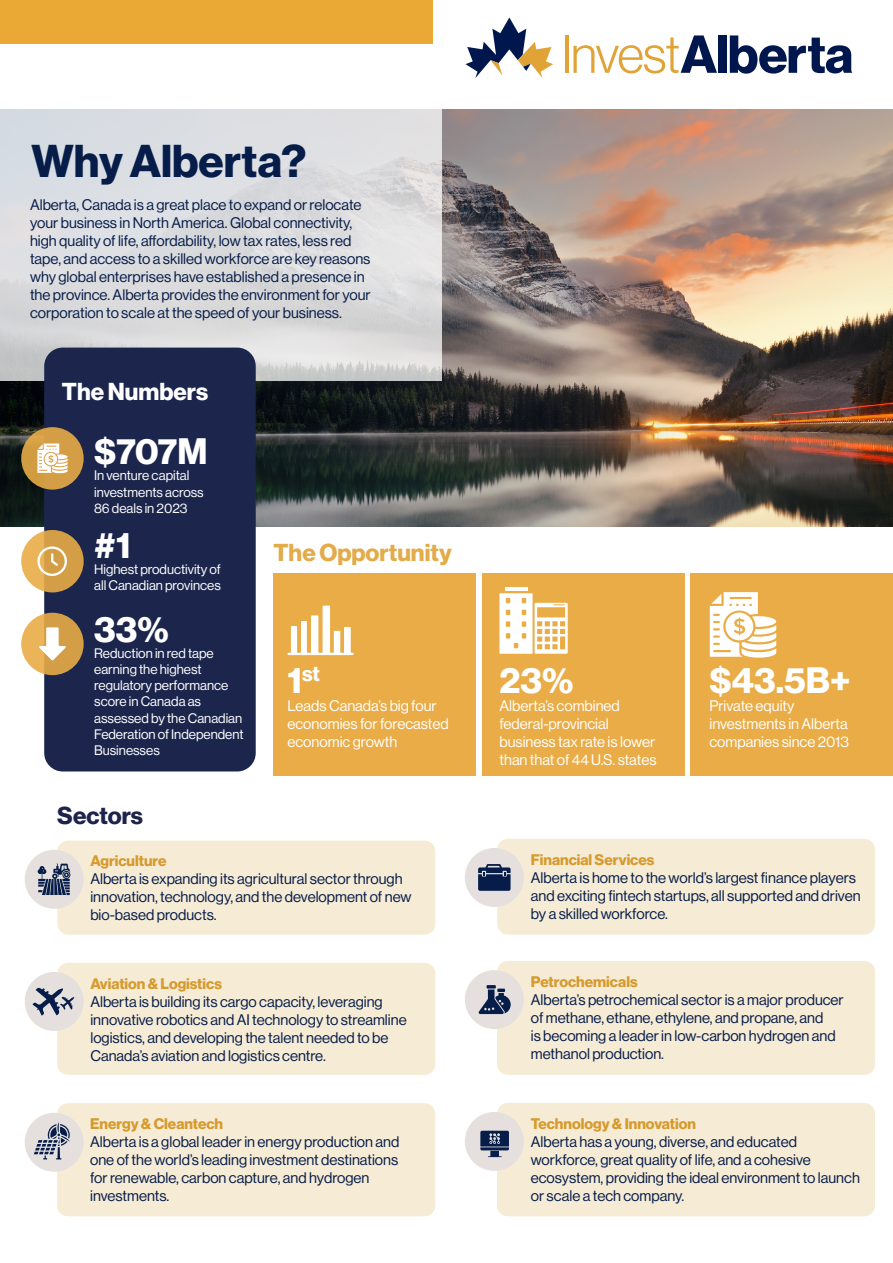
<style>
.page{position:relative;width:893px;height:1263px;background:#fff}
.page>*{position:absolute;margin:0;border:0;box-sizing:border-box;transform-origin:0 0}
.t1{font:45px "N Haas Grotesk DS Pro 75 Bd";color:#071d49}
.t2{font:36px "N Haas Grotesk DS Pro 75 Bd";color:#fff}
.t3{font:24px "N Haas Grotesk DS Pro 75 Bd";color:#e3ab49}
.t4{font:24px "N Haas Grotesk DS Pro 75 Bd";color:#fff}
.t5{font:24px "N Haas Grotesk DS Pro 75 Bd";color:#1d234a}
.t6{font:21px "N Haas Grotesk DS Pro 75 Bd";color:#fff}
.t7{font:15px/18px "N Haas Grotesk DS Pro 55 Rg";color:#071d49}
.t8{font:15px/18px "N Haas Grotesk DS Pro 55 Rg";color:#fff}
.t9{font:15px "N Haas Grotesk DS Pro 75 Bd";color:#d69a2d}
.t10{font:13.5px/16.2px "N Haas Grotesk DS Pro 55 Rg";color:#fff}
.s1{font-size:36px}
</style>
<div class="page">
<img style="left:0;top:109px;width:893px;height:417px">
<svg style="left:0;top:109px;width:442px;height:272px;background:#dadbde"></svg>
<div style="left:44px;top:348px;width:212px;height:423px;background:#1c264d;border-radius:19px"></div>
<div style="left:21px;top:427px;width:63px;height:63px;background:#d49e46;border-radius:50%"></div>
<svg style="left:37px;top:443px;width:31px;height:31px"></svg>
<div style="left:57px;top:840px;width:378px;height:95px;background:#f6ebd5;border-radius:11px"></div>
<div style="left:57px;top:963px;width:378px;height:112px;background:#f6ebd5;border-radius:11px"></div>
<div style="left:57px;top:1103px;width:378px;height:113px;background:#f6ebd5;border-radius:11px"></div>
<div style="left:497px;top:839px;width:378px;height:96px;background:#f6ebd5;border-radius:11px"></div>
<div style="left:497px;top:961px;width:378px;height:114px;background:#f6ebd5;border-radius:11px"></div>
<div style="left:497px;top:1103px;width:378px;height:113px;background:#f6ebd5;border-radius:11px"></div>
<div style="left:25px;top:972px;width:59px;height:59px;background:#e5e0de;border-radius:50%"></div>
<svg style="left:32px;top:987px;width:42px;height:29px"></svg>
<div style="left:25px;top:1113px;width:59px;height:59px;background:#e5e0de;border-radius:50%"></div>
<svg style="left:34px;top:1122px;width:36px;height:37px"></svg>
<div style="left:465px;top:848px;width:59px;height:59px;background:#e5e0de;border-radius:50%"></div>
<svg style="left:478px;top:864px;width:33px;height:27px"></svg>
<div style="left:465px;top:970px;width:59px;height:59px;background:#e5e0de;border-radius:50%"></div>
<svg style="left:479px;top:985px;width:32px;height:29px"></svg>
<svg style="left:21px;top:530px;width:63px;height:62px;background:#daa54e"></svg>
<svg style="left:37px;top:546px;width:30px;height:30px"></svg>
<div style="left:21px;top:613px;width:63px;height:62px;background:linear-gradient(to right,#efb85c,#c8933f);border-radius:50%"></div>
<svg style="left:39px;top:627px;width:27px;height:33px"></svg>
<div style="left:0;top:0;width:432px;height:44px;background:#eaa835"></div>
<hr style="left:566px;top:35px;width:3px;height:38px;background:#e2a336">
<svg style="left:573px;top:35px;width:144px;height:39px"></svg>
<div style="left:718px;top:35px;width:9px;height:38px;background:#00174d"></div>
<svg style="left:730px;top:35px;width:122px;height:39px"></svg>
<svg style="left:465px;top:17px;width:88px;height:61px"></svg>
<div style="left:273px;top:573px;width:203px;height:202px;background:#e9ac46"></div>
<div style="left:482px;top:573px;width:202px;height:202px;background:#e9ac46"></div>
<hr style="left:505px;top:587px;width:22px;height:4px;background:#fff">
<svg style="left:499px;top:593px;width:69px;height:61px"></svg>
<div style="left:690px;top:573px;width:203px;height:202px;background:#e9ac46"></div>
<svg style="left:710px;top:592px;width:66px;height:66px"></svg>
<svg style="left:288px;top:605px;width:66px;height:50px"></svg>
<div style="left:25px;top:850px;width:59px;height:59px;background:#e5e0de;border-radius:50%"></div>
<svg style="left:38px;top:863px;width:32px;height:32px"></svg>
<div style="left:465px;top:1112px;width:59px;height:59px;background:#e5e0de;border-radius:50%"></div>
<svg style="left:480px;top:1131px;width:29px;height:19px"></svg>
<svg style="left:488px;top:1156px;width:14px;height:1px"></svg>
<h1 class="t1" style="left:32px;top:135px;width:276px">Why Alberta?</h1>
<p class="t7" style="left:30px;top:196px;width:342px">Alberta, Canada is a great place to expand or relocate your business in North America. Global connectivity, high quality of life, affordability, low tax rates, less red tape, and access to a skilled workforce are key reasons why global enterprises have established a presence in the province. Alberta provides the environment for your corporation to scale at the speed of your business.</p>
<h3 class="t4" style="left:62px;top:377px;width:148px">The Numbers</h3>
<h2 class="t2" style="left:94px;top:430px;width:115px">$707M</h2>
<p class="t10" style="left:94px;top:468px;width:111px">In venture capital investments across<br>86 deals in 2023</p>
<h2 class="t2" style="left:94px;top:524px;width:38px">#1</h2>
<p class="t10" style="left:94px;top:561px;width:128px">Highest productivity of all Canadian provinces</p>
<h2 class="t2" style="left:94px;top:608px;width:76px">33%</h2>
<p class="t10" style="left:94px;top:645px;width:151px">Reduction in red tape earning the highest regulatory performance score in Canada as assessed by the Canadian<br>Federation of Independent<br>Businesses</p>
<h3 class="t3" style="left:274px;top:539px;width:180px">The Opportunity</h3>
<h3 class="t6" style="left:288px;top:661px;width:34px"><span class="s1">1</span>st</h3>
<p class="t8" style="left:288px;top:696px;width:163px">Leads Canada’s big four economies for forecasted economic growth</p>
<h3 class="t5" style="left:57px;top:801px;width:87px">Sectors</h3>
<p class="t9" style="left:90px;top:852px;width:78px">Agriculture</p>
<p class="t7" style="left:90px;top:870px;width:323px">Alberta is expanding its agricultural sector through innovation, technology, and the development of new bio-based products.</p>
<p class="t9" style="left:90px;top:974px;width:133px">Aviation &amp; Logistics</p>
<p class="t7" style="left:90px;top:992px;width:318px">Alberta is building its cargo capacity, leveraging innovative robotics and AI technology to streamline logistics, and developing the talent needed to be Canada’s aviation and logistics centre.</p>
<p class="t9" style="left:90px;top:1115px;width:135px">Energy &amp; Cleantech</p>
<p class="t7" style="left:90px;top:1133px;width:311px">Alberta is a global leader in energy production and one of the world’s leading investment destinations for renewable, carbon capture, and hydrogen investments.</p>
<h2 class="t2" style="left:499px;top:659px;width:76px">23%</h2>
<p class="t8" style="left:499px;top:696px;width:159px">Alberta’s combined federal-provincial business tax rate is lower than that of 44 U.S. states</p>
<h2 class="t2" style="left:709px;top:659px;width:143px">$43.5B+</h2>
<p class="t8" style="left:709px;top:696px;width:141px">Private equity investments in Alberta companies since 2013</p>
<p class="t9" style="left:531px;top:850px;width:125px">Financial Services</p>
<p class="t7" style="left:531px;top:868px;width:331px">Alberta is home to the world’s largest finance players and exciting fintech startups, all supported and driven by a skilled workforce.</p>
<p class="t9" style="left:531px;top:973px;width:108px">Petrochemicals</p>
<p class="t7" style="left:531px;top:990px;width:314px">Alberta’s petrochemical sector is a major producer of methane, ethane, ethylene, and propane, and<br>is becoming a leader in low-carbon hydrogen and methanol production.</p>
<p class="t9" style="left:531px;top:1114px;width:167px">Technology &amp; Innovation</p>
<p class="t7" style="left:531px;top:1132px;width:331px">Alberta has a young, diverse, and educated workforce, great quality of life, and a cohesive ecosystem, providing the ideal environment to launch or scale a tech company.</p>
</div>
